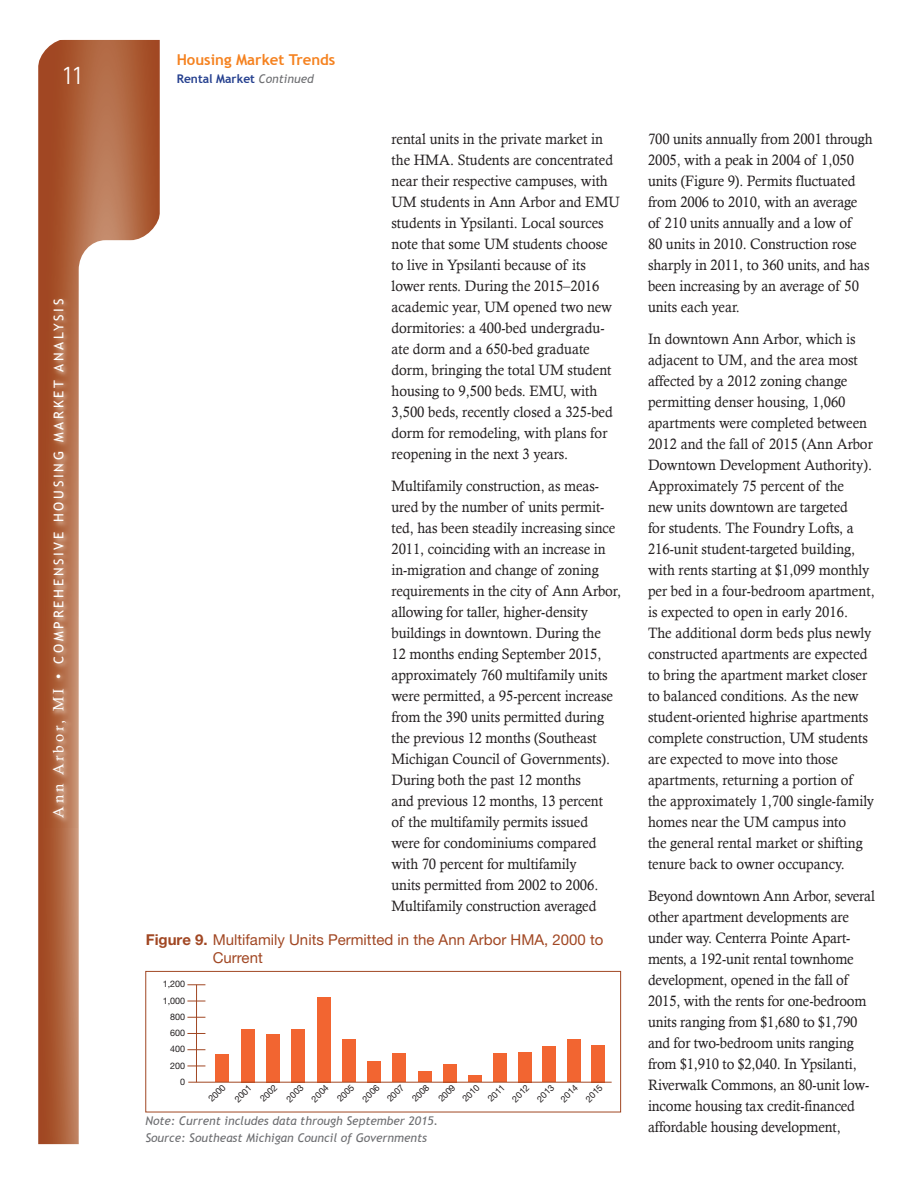
<style>
.page{position:relative;width:918px;height:1188px;background:#fff}
.page>*{position:absolute;margin:0;border:0;box-sizing:border-box;transform-origin:0 0}
.t1{font:300 27px "Rotis Sans Serif";color:#fff}
.t2{font:15px/21px "Calisto";letter-spacing:-.005em;color:#231f20;scale:.95 1}
.t3{font:15px/18px "Helvetica Neue";color:#a14723}
.t4{font:700 15px "Trebuchet MS";color:#f58220}
.t5{font:13.5px "Trebuchet MS";letter-spacing:.2em;color:#fff}
.t6{font:italic 12px "Trebuchet MS";color:#6d6e71}
.t7{font:700 12px "Trebuchet MS";color:#25408f}
.t8{font:9px/16.2px "Helvetica Neue";color:#231f20;text-align:right}
.s1{font-family:"Calisto";font-size:15px}
.s2{font-weight:400;font-style:italic;color:#6d6e71}
.s3{font-weight:700}
</style>
<div class="page">
<svg style="left:38px;top:40px;width:122px;height:1104px;background:#af6440"></svg>
<svg style="left:79px;top:240px;width:106px;height:904px"></svg>
<svg style="left:38px;top:39px;width:30px;height:30px"></svg>
<svg style="left:130px;top:210px;width:36px;height:36px"></svg>
<img style="left:46px;top:290px;width:31px;height:537px">
<div style="left:145px;top:971px;width:476px;height:141px;border:1px solid #a14723"></div>
<hr style="left:196px;top:985px;width:1px;height:97px;background:#a14723">
<div style="left:368px;top:1061px;width:13px;height:21px;background:#f26531"></div>
<div style="left:392px;top:1053px;width:14px;height:29px;background:#f26531"></div>
<div style="left:418px;top:1072px;width:14px;height:10px;background:#f26531"></div>
<div style="left:443px;top:1064px;width:14px;height:18px;background:#f26531"></div>
<div style="left:468px;top:1075px;width:14px;height:7px;background:#f26531"></div>
<div style="left:493px;top:1053px;width:14px;height:29px;background:#f26531"></div>
<div style="left:518px;top:1052px;width:14px;height:30px;background:#f26531"></div>
<div style="left:542px;top:1046px;width:14px;height:36px;background:#f26531"></div>
<div style="left:591px;top:1045px;width:14px;height:37px;background:#f26531"></div>
<div style="left:567px;top:1040px;width:14px;height:42px;background:#f26531"></div>
<div style="left:266px;top:1034px;width:14px;height:48px;background:#f26531"></div>
<div style="left:317px;top:997px;width:14px;height:85px;background:#f26531"></div>
<div style="left:342px;top:1040px;width:14px;height:42px;background:#f26531"></div>
<div style="left:291px;top:1029px;width:14px;height:53px;background:#f26531"></div>
<div style="left:215px;top:1055px;width:14px;height:27px;background:#f26531"></div>
<div style="left:241px;top:1029px;width:14px;height:53px;background:#f26531"></div>
<hr style="left:188px;top:1082px;width:424px;height:1px;background:#a14723">
<svg style="left:187px;top:1001px;width:18px;height:1px"></svg>
<svg style="left:187px;top:1017px;width:18px;height:1px"></svg>
<svg style="left:187px;top:984px;width:18px;height:1px"></svg>
<svg style="left:187px;top:1033px;width:18px;height:1px"></svg>
<svg style="left:187px;top:1049px;width:18px;height:1px"></svg>
<svg style="left:187px;top:1066px;width:18px;height:1px"></svg>
<h1 class="t1" style="left:61px;top:60px;width:24px">11</h1>
<p class="t5" style="left:51px;top:818px;width:520px;rotate:-90deg"><span class="s1">Ann Arbor, MI •</span> COMPREHENSIVE HOUSING MARKET ANALYSIS</p>
<p class="t4" style="left:177px;top:50px;width:160px">Housing Market Trends</p>
<p class="t7" style="left:177px;top:71px;width:139px">Rental Market <span class="s2">Continued</span></p>
<p class="t2" style="left:392px;top:128px;width:242px">rental units in the private market in the HMA. Students are concentrated near their respective campuses, with UM students in Ann Arbor and EMU students in Ypsilanti. Local sources note that some UM students choose to live in Ypsilanti because of its lower rents. During the 2015–2016 academic year, UM opened two new dormitories: a 400-bed undergradu&shy;ate dorm and a 650-bed graduate dorm, bringing the total UM student housing to 9,500 beds. EMU, with 3,500 beds, recently closed a 325-bed dorm for remodeling, with plans for reopening in the next 3 years.</p>
<p class="t2" style="left:392px;top:475px;width:243px">Multifamily construction, as meas&shy;ured by the number of units permit&shy;ted, has been steadily increasing since 2011, coinciding with an increase in in-migration and change of zoning requirements in the city of Ann Arbor, allowing for taller, higher-density buildings in downtown. During the<br>12 months ending September 2015, approximately 760 multifamily units were permitted, a 95-percent increase from the 390 units permitted during the previous 12 months (Southeast Michigan Council of Governments).<br>During both the past 12 months<br>and previous 12 months, 13 percent<br>of the multifamily permits issued<br>were for condominiums compared with 70 percent for multifamily<br>units permitted from 2002 to 2006.<br>Multifamily construction averaged</p>
<p class="t3" style="left:213px;top:930px;width:392px;text-indent:-67px"><span class="s3">Figure 9.</span> Multifamily Units Permitted in the Ann Arbor HMA, 2000 to<br>Current</p>
<p class="t8" style="left:163px;top:976px;width:24px">1,200<br>1,000<br>800<br>600<br>400<br>200<br>0</p>
<p class="t8" style="left:383px;top:1094px;width:22px;rotate:-45deg">2007</p>
<p class="t8" style="left:408px;top:1094px;width:22px;rotate:-45deg">2008</p>
<p class="t8" style="left:434px;top:1094px;width:22px;rotate:-45deg">2009</p>
<p class="t8" style="left:458px;top:1094px;width:22px;rotate:-45deg">2010</p>
<p class="t8" style="left:484px;top:1094px;width:22px;rotate:-45deg">2011</p>
<p class="t8" style="left:508px;top:1094px;width:22px;rotate:-45deg">2012</p>
<p class="t8" style="left:533px;top:1094px;width:22px;rotate:-45deg">2013</p>
<p class="t8" style="left:556px;top:1094px;width:22px;rotate:-45deg">2014</p>
<p class="t8" style="left:581px;top:1094px;width:22px;rotate:-45deg">2015</p>
<p class="t8" style="left:204px;top:1094px;width:22px;rotate:-45deg">2000</p>
<p class="t8" style="left:230px;top:1095px;width:22px;rotate:-45deg">2001</p>
<p class="t8" style="left:256px;top:1094px;width:22px;rotate:-45deg">2002</p>
<p class="t8" style="left:282px;top:1094px;width:22px;rotate:-45deg">2003</p>
<p class="t8" style="left:307px;top:1094px;width:22px;rotate:-45deg">2004</p>
<p class="t8" style="left:333px;top:1094px;width:22px;rotate:-45deg">2005</p>
<p class="t8" style="left:358px;top:1094px;width:22px;rotate:-45deg">2006</p>
<p class="t6" style="left:145px;top:1114px;width:294px">Note: Current includes data through September 2015.</p>
<p class="t6" style="left:145px;top:1130px;width:283px">Source: Southeast Michigan Council of Governments</p>
<p class="t2" style="left:648px;top:128px;width:238px">700 units annually from 2001 through<br>2005, with a peak in 2004 of 1,050 units (Figure 9). Permits fluctuated from 2006 to 2010, with an average of 210 units annually and a low of<br>80 units in 2010. Construction rose sharply in 2011, to 360 units, and has been increasing by an average of 50 units each year.</p>
<p class="t2" style="left:648px;top:328px;width:240px">In downtown Ann Arbor, which is adjacent to UM, and the area most affected by a 2012 zoning change permitting denser housing, 1,060 apartments were completed between 2012 and the fall of 2015 (Ann Arbor Downtown Development Authority).<br>Approximately 75 percent of the<br>new units downtown are targeted<br>for students. The Foundry Lofts, a 216-unit student-targeted building, with rents starting at $1,099 monthly per bed in a four-bedroom apartment, is expected to open in early 2016.<br>The additional dorm beds plus newly constructed apartments are expected to bring the apartment market closer to balanced conditions. As the new student-oriented highrise apartments complete construction, UM students are expected to move into those apartments, returning a portion of the approximately 1,700 single-family homes near the UM campus into<br>the general rental market or shifting tenure back to owner occupancy.</p>
<p class="t2" style="left:648px;top:885px;width:240px">Beyond downtown Ann Arbor, several other apartment developments are under way. Centerra Pointe Apart&shy;ments, a 192-unit rental townhome development, opened in the fall of 2015, with the rents for one-bedroom units ranging from $1,680 to $1,790 and for two-bedroom units ranging from $1,910 to $2,040. In Ypsilanti, Riverwalk Commons, an 80-unit low&shy;income housing tax credit-financed affordable housing development,</p>
</div>
